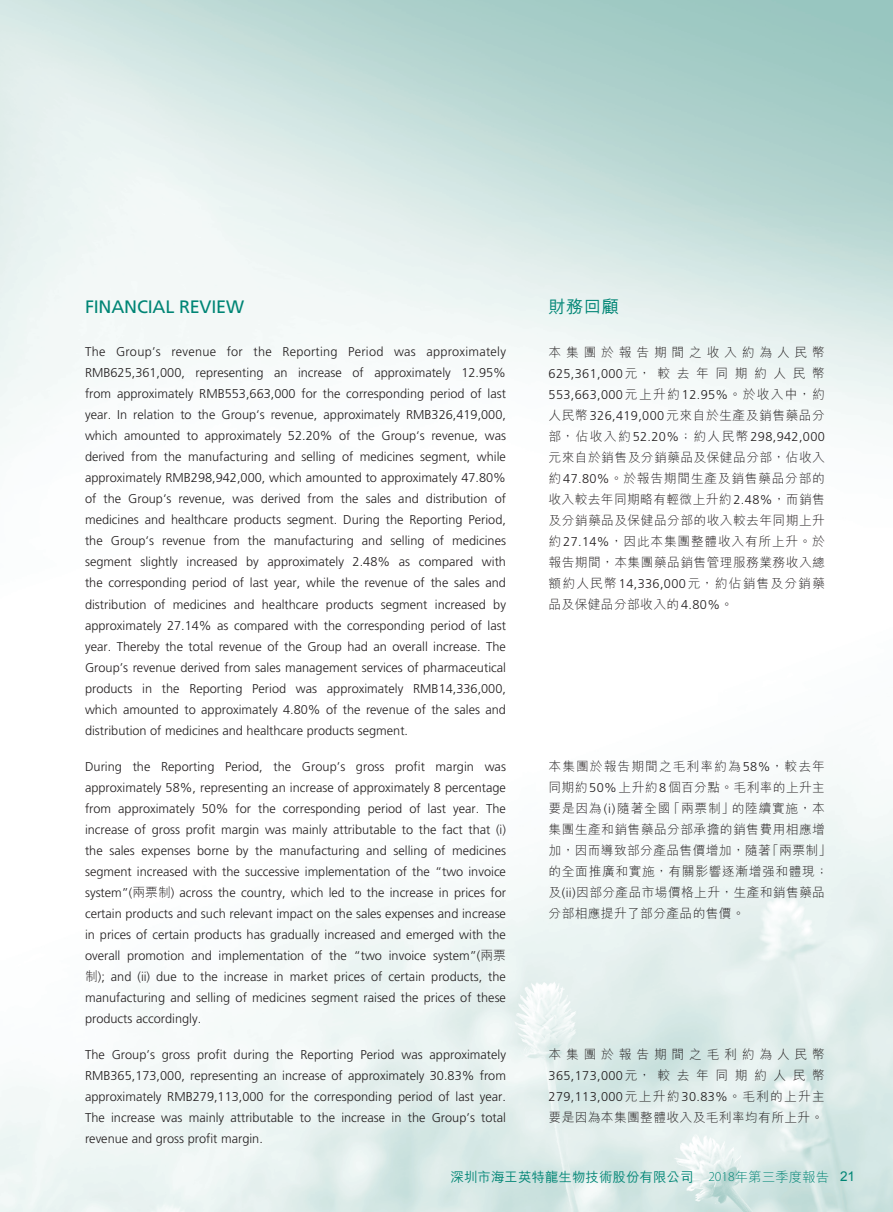
<style>
.page{position:relative;width:893px;height:1212px;background:#fff}
.page>*{position:absolute;margin:0;border:0;box-sizing:border-box;transform-origin:0 0}
.t1{font:18px "Frutiger";letter-spacing:-.01em;color:#008575}
.t2{font:17.25px "M Hei HK Medium B5 pc H";color:#008575}
.t3{font:13.5px "M Hei HK Medium B5 pc H";color:#008575}
.t4{font:300 12.75px/21px "Frutiger";color:#231f20;text-align:justify}
.t5{font:12.75px/21px "M Hei HK Light B5 pc H";letter-spacing:.035em;color:#231f20;text-align:justify}
.t6{font:300 12.75px/21px "Frutiger";letter-spacing:.03em;color:#231f20}
.t7{font:12.75px "M Hei HK Light B5 pc H";letter-spacing:.38em;color:#231f20}
.s1{font-family:"M Hei HK Light B5 pc H";font-weight:400}
.s2{font-family:"Frutiger";font-weight:300}
.s3{font-family:"Myriad Pro";font-weight:300}
.s4{font-family:"M Hei HK Light B5 pc H"}
.s5{font-family:"Arial"}
</style>
<div class="page">
<h1 class="t1" style="left:85px;top:299px;width:161px">FINANCIAL REVIEW</h1>
<p class="t4" style="left:85px;top:342px;width:422px">The Group’s revenue for the Reporting Period was approximately RMB625,361,000, representing an increase of approximately 12.95% from approximately RMB553,663,000 for the corresponding period of last year. In relation to the Group‘s revenue, approximately RMB326,419,000, which amounted to approximately 52.20% of the Group‘s revenue, was derived from the manufacturing and selling of medicines segment, while approximately RMB298,942,000, which amounted to approximately 47.80% of the Group‘s revenue, was derived from the sales and distribution of medicines and healthcare products segment. During the Reporting Period, the Group‘s revenue from the manufacturing and selling of medicines segment slightly increased by approximately 2.48% as compared with the corresponding period of last year, while the revenue of the sales and distribution of medicines and healthcare products segment increased by approximately 27.14% as compared with the corresponding period of last year. Thereby the total revenue of the Group had an overall increase. The Group’s revenue derived from sales management services of pharmaceutical products in the Reporting Period was approximately RMB14,336,000, which amounted to approximately 4.80% of the revenue of the sales and distribution of medicines and healthcare products segment.</p>
<p class="t4" style="left:85px;top:756px;width:422px">During the Reporting Period, the Group’s gross profit margin was approximately 58%, representing an increase of approximately 8 percentage from approximately 50% for the corresponding period of last year. The increase of gross profit margin was mainly attributable to the fact that (i) the sales expenses borne by the manufacturing and selling of medicines segment increased with the successive implementation of the “two invoice system”(<span class="s1">兩票制</span>) across the country, which led to the increase in prices for certain products and such relevant impact on the sales expenses and increase in prices of certain products has gradually increased and emerged with the overall promotion and implementation of the “two invoice system”(<span class="s1">兩票制</span>); and (ii) due to the increase in market prices of certain products, the manufacturing and selling of medicines segment raised the prices of these products accordingly.</p>
<p class="t4" style="left:85px;top:1044px;width:422px">The Group’s gross profit during the Reporting Period was approximately RMB365,173,000, representing an increase of approximately 30.83% from approximately RMB279,113,000 for the corresponding period of last year.<br>The increase was mainly attributable to the increase in the Group’s total revenue and gross profit margin.</p>
<h2 class="t2" style="left:549px;top:300px;width:72px">財務回顧</h2>
<p class="t7" style="left:549px;top:347px;width:278px">本集團於報告期間之收入約為人民幣</p>
<p class="t6" style="left:549px;top:364px;width:278px">625,361,000<span class="s1">元，較去年同期約人民幣<br></span>553,663,000<span class="s1">元上升約</span>12.95%<span class="s1">。於收入中，約</span></p>
<p class="t5" style="left:549px;top:406px;width:278px">人民幣<span class="s2">326,419,000</span>元來自於生產及銷售藥品分</p>
<p class="t6" style="left:549px;top:427px;width:278px"><span class="s1">部，佔收入約</span>52.20%<span class="s1">；約人民幣</span>298,942,000</p>
<p class="t5" style="left:549px;top:448px;width:278px">元來自於銷售及分銷藥品及保健品分部，佔收入約<span class="s2">47.80%</span>。於報告期間生產及銷售藥品分部的收入較去年同期略有輕微上升約<span class="s2">2.48%</span>，而銷售及分銷藥品及保健品分部的收入較去年同期上升約<span class="s2">27.14%</span>，因此本集團整體收入有所上升。於報告期間，本集團藥品銷售管理服務業務收入總額約人民幣<span class="s2">14,336,000</span>元，約佔銷售及分銷藥品及保健品分部收入的<span class="s2">4.80%</span>。</p>
<p class="t5" style="left:549px;top:757px;width:284px;text-align:left">本集團於報告期間之毛利率約為<span class="s2">58%</span>，較去年同期約<span class="s2">50%</span>上升約<span class="s2">8</span>個百分點。毛利率的上升主要是因為<span class="s2">(i)</span>隨著全國「兩票制」的陸續實施，本集團生產和銷售藥品分部承擔的銷售費用相應增加，因而導致部分產品售價增加，隨著「兩票制」的全面推廣和實施，有關影響逐漸增强和體現；及<span class="s2">(ii)</span>因部分產品市場價格上升，生產和銷售藥品分部相應提升了部分產品的售價。</p>
<p class="t7" style="left:549px;top:1049px;width:278px">本集團於報告期間之毛利約為人民幣</p>
<p class="t6" style="left:549px;top:1066px;width:278px">365,173,000<span class="s1">元，較去年同期約人民幣<br></span>279,113,000<span class="s1">元上升約</span>30.83%<span class="s1">。毛利的上升主</span></p>
<p class="t5" style="left:549px;top:1108px;width:276px">要是因為本集團整體收入及毛利率均有所上升。</p>
<p class="t3" style="left:450px;top:1171px;width:406px">深圳市海王英特龍生物技術股份有限公司 <span class="s3">2018</span><span class="s4">年第三季度報告</span> <span class="s5">21</span></p>
</div>
